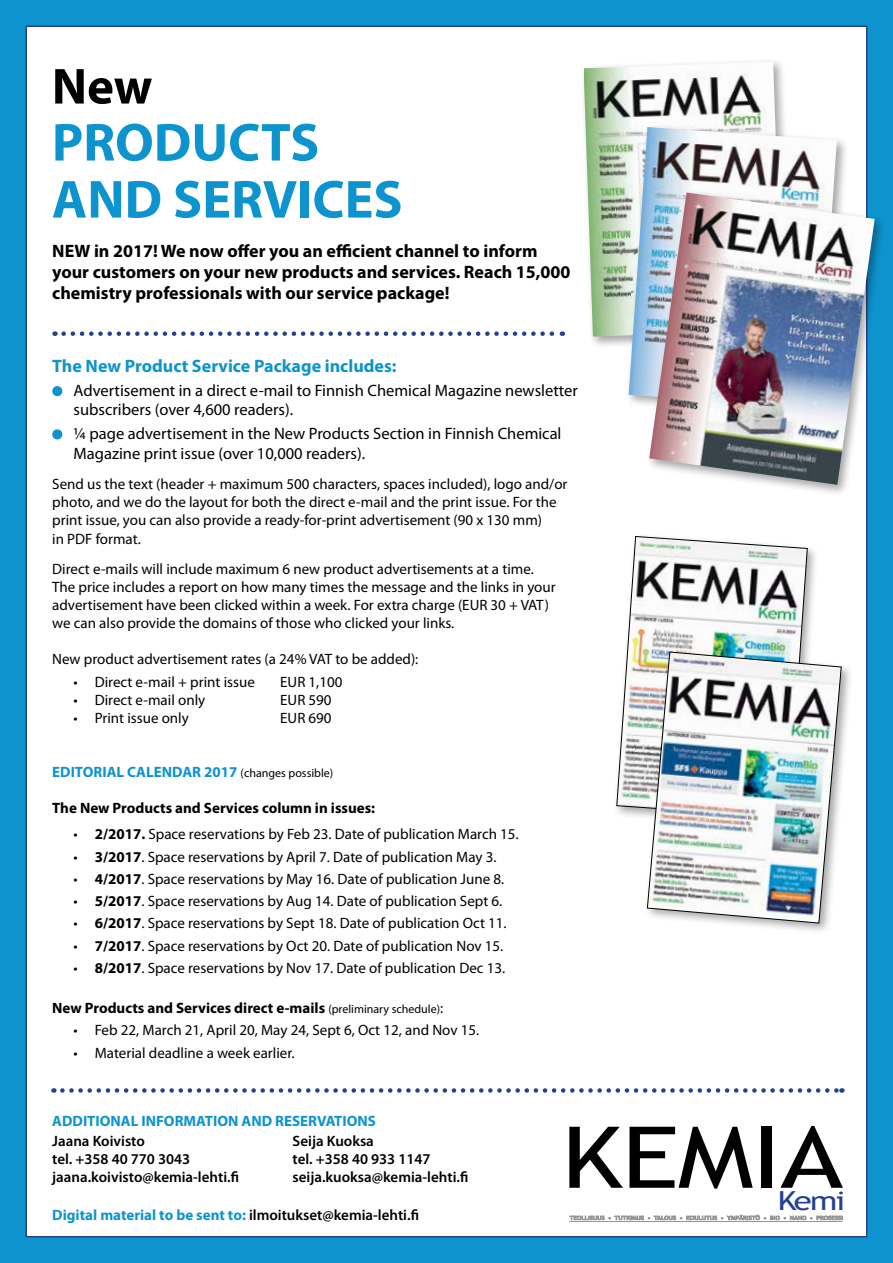
<style>
.page{position:relative;width:893px;height:1263px;background:#0d94ce}
.page>*{position:absolute;margin:0;border:0;box-sizing:border-box;transform-origin:0 0}
.t1{font:85.35px "Trebuchet MS";letter-spacing:-.01em;color:#000;scale:1.25 1}
.t2{font:700 54px/57px "Myriad Pro";color:#0d94ce}
.t3{font:700 51px "Myriad Pro";color:#000}
.t4{font:26.25px "Trebuchet MS";color:#25408f;scale:1.25 1}
.t5{font:700 18px/21px "Myriad Pro";color:#000}
.t6{font:700 18px "Myriad Pro";color:#0d94ce}
.t7{font:16.5px/19.5px "Myriad Pro";color:#000}
.t8{font:15px/18px "Myriad Pro";color:#000}
.t9{font:700 15px "Myriad Pro";color:#0d94ce}
.t10{font:600 15px/18px "Myriad Pro";color:#000}
.t11{font:700 15px "Myriad Pro";color:#000}
.s1{font-weight:400;font-size:12px;color:#000}
.s2{font-weight:700}
.s3{font-weight:400;font-size:12px}
.s4{font-weight:400}
.s5{font-weight:600;color:#000}
</style>
<div class="page">
<div style="left:26px;top:26px;width:841px;height:1211px;background:#fff;border:2px solid #25408f"></div>
<svg style="left:52px;top:386px;width:10px;height:10px"></svg>
<svg style="left:52px;top:429px;width:10px;height:10px"></svg>
<hr style="left:569px;top:1221px;width:273px;height:1px;background:#939598">
<svg style="left:570px;top:1215px;width:273px;height:5px"></svg>
<div style="left:613px;top:533px;width:206px;height:297px;background:#000;opacity:.35"></div>
<svg style="left:616px;top:536px;width:192px;height:282px"></svg>
<div style="left:644px;top:648px;width:209px;height:287px;background:#000;opacity:.35"></div>
<img style="left:647px;top:652px;width:195px;height:271px">
<svg style="left:62px;top:1088px;width:780px;height:5px"></svg>
<div style="left:580px;top:58px;width:214px;height:291px;background:#000;opacity:.35"></div>
<img style="left:584px;top:62px;width:198px;height:275px">
<div style="left:625px;top:124px;width:224px;height:296px;background:#000;opacity:.35"></div>
<img style="left:629px;top:127px;width:208px;height:281px">
<div style="left:646px;top:189px;width:241px;height:308px;background:#000;opacity:.35"></div>
<img style="left:649px;top:192px;width:226px;height:293px">
<svg style="left:64px;top:331px;width:499px;height:5px"></svg>
<h3 class="t3" style="left:52px;top:58px;width:102px">New</h3>
<h2 class="t2" style="left:52px;top:115px;width:352px">PRODUCTS<br>AND SERVICES</h2>
<p class="t5" style="left:52px;top:240px;width:520px">NEW in 2017! We now offer you an efficient channel to inform your customers on your new products and services. Reach 15,000 chemistry professionals with our service package!</p>
<p class="t6" style="left:52px;top:356px;width:346px">The New Product Service Package includes:</p>
<p class="t7" style="left:74px;top:381px;width:506px">Advertisement in a direct e-mail to Finnish Chemical Magazine newsletter subscribers (over 4,600 readers).</p>
<p class="t7" style="left:74px;top:424px;width:489px">¼ page advertisement in the New Products Section in Finnish Chemical<br>Magazine print issue (over 10,000 readers).</p>
<p class="t8" style="left:52px;top:476px;width:517px">Send us the text (header + maximum 500 characters, spaces included), logo and/or photo, and we do the layout for both the direct e-mail and the print issue. For the print issue, you can also provide a ready-for-print advertisement (90 x 130 mm)<br>in PDF format.</p>
<p class="t8" style="left:52px;top:560px;width:505px">Direct e-mails will include maximum 6 new product advertisements at a time.<br>The price includes a report on how many times the message and the links in your advertisement have been clicked within a week. For extra charge (EUR 30 + VAT) we can also provide the domains of those who clicked your links.</p>
<p class="t8" style="left:52px;top:650px;width:368px">New product advertisement rates (a 24% VAT to be added):</p>
<p class="t8" style="left:74px;top:673px;width:183px">• Direct e-mail + print issue</p>
<p class="t8" style="left:280px;top:673px;width:64px">EUR 1,100</p>
<p class="t8" style="left:74px;top:691px;width:133px">• Direct e-mail only</p>
<p class="t8" style="left:280px;top:691px;width:53px">EUR 590</p>
<p class="t8" style="left:73px;top:709px;width:117px">• Print issue only</p>
<p class="t8" style="left:280px;top:709px;width:53px">EUR 690</p>
<p class="t9" style="left:52px;top:763px;width:283px">EDITORIAL CALENDAR 2017 <span class="s1">(changes possible)</span></p>
<p class="t11" style="left:52px;top:799px;width:324px">The New Products and Services column in issues:</p>
<p class="t8" style="left:74px;top:825px;width:447px">• <span class="s2">2/2017.</span> Space reservations by Feb 23. Date of publication March 15.</p>
<p class="t8" style="left:74px;top:848px;width:424px">• <span class="s2">3/2017</span>. Space reservations by April 7. Date of publication May 3.</p>
<p class="t8" style="left:74px;top:870px;width:432px">• <span class="s2">4/2017</span>. Space reservations by May 16. Date of publication June 8.</p>
<p class="t8" style="left:74px;top:892px;width:430px">• <span class="s2">5/2017</span>. Space reservations by Aug 14. Date of publication Sept 6.</p>
<p class="t8" style="left:74px;top:914px;width:435px">• <span class="s2">6/2017</span>. Space reservations by Sept 18. Date of publication Oct 11.</p>
<p class="t8" style="left:74px;top:937px;width:431px">• <span class="s2">7/2017</span>. Space reservations by Oct 20. Date of publication Nov 15.</p>
<p class="t8" style="left:74px;top:959px;width:433px">• <span class="s2">8/2017</span>. Space reservations by Nov 17. Date of publication Dec 13.</p>
<p class="t11" style="left:52px;top:999px;width:392px">New Products and Services direct e-mails <span class="s3">(preliminary schedule)</span><span class="s4">:</span></p>
<p class="t8" style="left:74px;top:1021px;width:407px">• Feb 22, March 21, April 20, May 24, Sept 6, Oct 12, and Nov 15.</p>
<p class="t8" style="left:74px;top:1044px;width:223px">• Material deadline a week earlier.</p>
<p class="t9" style="left:52px;top:1113px;width:325px">ADDITIONAL INFORMATION AND RESERVATIONS</p>
<p class="t10" style="left:52px;top:1132px;width:188px">Jaana Koivisto<br>tel. +358 40 770 3043 jaana.koivisto@kemia-lehti.fi</p>
<p class="t10" style="left:293px;top:1132px;width:177px">Seija Kuoksa<br>tel. +358 40 933 1147 seija.kuoksa@kemia-lehti.fi</p>
<p class="t9" style="left:52px;top:1207px;width:368px">Digital material to be sent to: <span class="s5">ilmoitukset@kemia-lehti.fi</span></p>
<h1 class="t1" style="left:562px;top:1107px;width:227px">KEMIA</h1>
<h3 class="t4" style="left:778px;top:1185px;width:55px">Kemi</h3>
</div>
